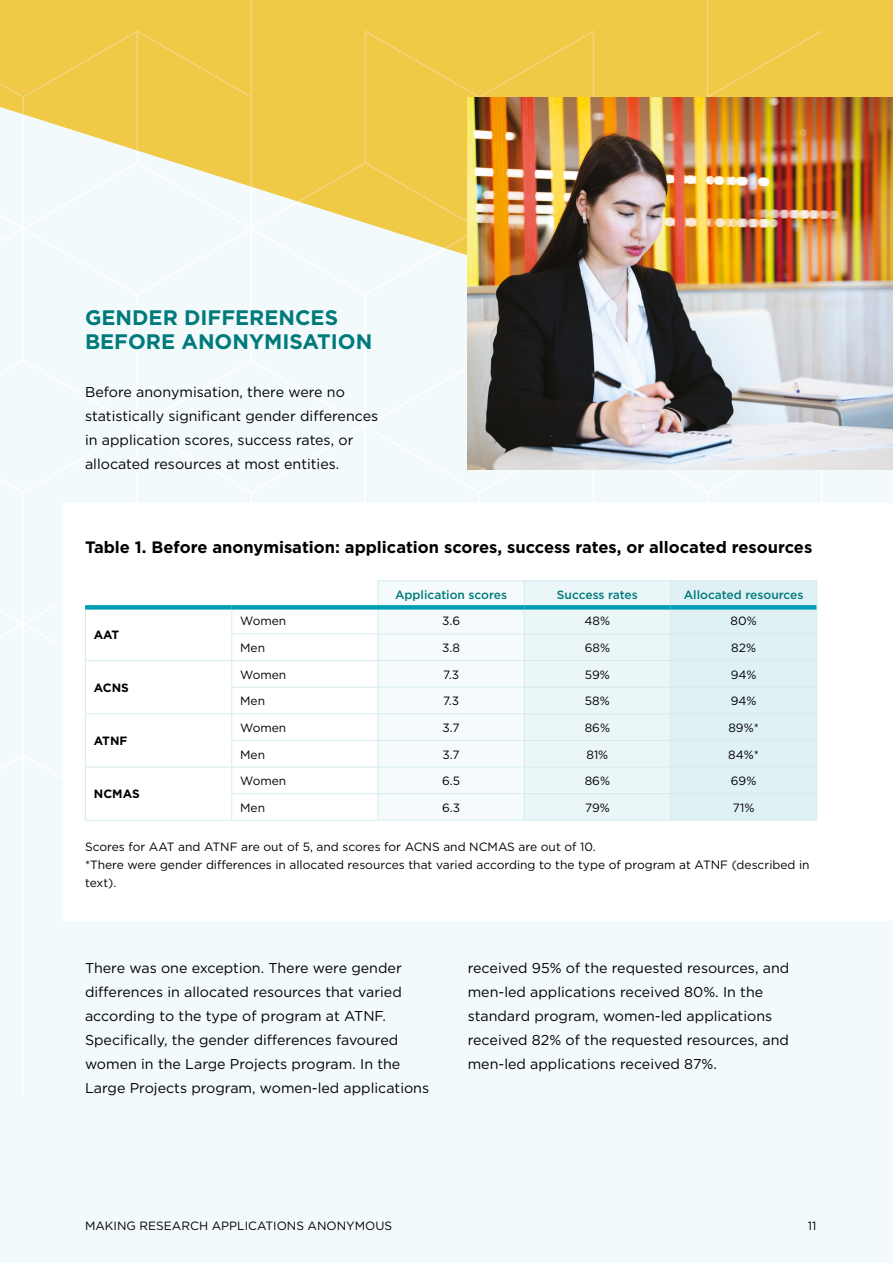
<style>
.page{position:relative;width:893px;height:1263px;background:#f3fafb}
.page>*{position:absolute;margin:0;border:0;box-sizing:border-box;transform-origin:0 0}
.t1{font:700 21px/24px "Gotham";color:#007a7b}
.t2{font:700 16.5px "Gotham";color:#000}
.t3{font:14.25px/24px "Gotham";color:#000}
.Imprint{font:12px/18px "Gotham";color:#000}
.Table{font:12px "Gotham";color:#000}
.Table_heading{font:500 12px "Gotham";color:#007a7b}
.Table-2{font:700 12px "Gotham";color:#000}
</style>
<div class="page">
<div style="left:64px;top:503px;width:829px;height:418px;background:#fff"></div>
<svg style="left:86px;top:610px;width:292px;height:210px"></svg>
<hr style="left:231px;top:634px;width:147px;height:1px;background:#d5eceb">
<hr style="left:85px;top:660px;width:147px;height:1px;background:#d5eceb">
<hr style="left:232px;top:660px;width:146px;height:1px;background:#d5eceb">
<hr style="left:231px;top:687px;width:147px;height:1px;background:#d5eceb">
<hr style="left:85px;top:713px;width:147px;height:1px;background:#d5eceb">
<hr style="left:232px;top:713px;width:146px;height:1px;background:#d5eceb">
<hr style="left:231px;top:740px;width:147px;height:1px;background:#d5eceb">
<hr style="left:85px;top:767px;width:147px;height:1px;background:#d5eceb">
<hr style="left:232px;top:767px;width:146px;height:1px;background:#d5eceb">
<hr style="left:231px;top:793px;width:147px;height:1px;background:#d5eceb">
<hr style="left:378px;top:580px;width:146px;height:1px;background:#d5eceb">
<hr style="left:524px;top:580px;width:146px;height:1px;background:#d5eceb">
<hr style="left:670px;top:580px;width:147px;height:1px;background:#d5eceb">
<svg style="left:85px;top:610px;width:1px;height:210px"></svg>
<hr style="left:85px;top:820px;width:147px;height:1px;background:#d5eceb">
<hr style="left:378px;top:820px;width:146px;height:1px;background:#d5eceb">
<hr style="left:524px;top:820px;width:146px;height:1px;background:#d5eceb">
<hr style="left:670px;top:820px;width:147px;height:1px;background:#d5eceb">
<svg style="left:231px;top:610px;width:1px;height:210px"></svg>
<svg style="left:378px;top:581px;width:439px;height:239px"></svg>
<hr style="left:232px;top:820px;width:146px;height:1px;background:#d5eceb">
<div style="left:85px;top:605px;width:147px;height:5px;background:#009eb4"></div>
<div style="left:232px;top:605px;width:146px;height:5px;background:#009eb4"></div>
<div style="left:378px;top:605px;width:146px;height:5px;background:#009eb4"></div>
<div style="left:524px;top:605px;width:146px;height:5px;background:#009eb4"></div>
<div style="left:670px;top:605px;width:146px;height:5px;background:#009eb4"></div>
<svg style="left:0;top:0;width:893px;height:390px;fill:#f0c946"></svg>
<img style="left:468px;top:97px;width:425px;height:372px">
<h2 class="t1" style="left:85px;top:305px;width:289px">GENDER DIFFERENCES<br>BEFORE ANONYMISATION</h2>
<p class="t3" style="left:85px;top:380px;width:295px">Before anonymisation, there were no statistically significant gender differences in application scores, success rates, or allocated resources at most entities.</p>
<h3 class="t2" style="left:85px;top:536px;width:729px">Table 1. Before anonymisation: application scores, success rates, or allocated resources</h3>
<p class="Table_heading" style="left:395px;top:587px;width:114px">Application scores</p>
<p class="Table_heading" style="left:557px;top:587px;width:82px">Success rates</p>
<p class="Table_heading" style="left:684px;top:587px;width:121px">Allocated resources</p>
<p class="Table-2" style="left:94px;top:626px;width:27px">AAT</p>
<p class="Table" style="left:240px;top:613px;width:48px">Women</p>
<p class="Table" style="left:442px;top:613px;width:20px">3.6</p>
<p class="Table" style="left:585px;top:613px;width:27px">48%</p>
<p class="Table" style="left:731px;top:613px;width:28px">80%</p>
<p class="Table" style="left:240px;top:640px;width:26px">Men</p>
<p class="Table" style="left:442px;top:640px;width:19px">3.8</p>
<p class="Table" style="left:585px;top:640px;width:27px">68%</p>
<p class="Table" style="left:731px;top:640px;width:26px">82%</p>
<p class="Table-2" style="left:94px;top:680px;width:36px">ACNS</p>
<p class="Table-2" style="left:94px;top:733px;width:35px">ATNF</p>
<p class="Table" style="left:240px;top:667px;width:48px">Women</p>
<p class="Table" style="left:443px;top:667px;width:18px">7.3</p>
<p class="Table" style="left:585px;top:667px;width:27px">59%</p>
<p class="Table" style="left:731px;top:667px;width:27px">94%</p>
<p class="Table" style="left:240px;top:693px;width:26px">Men</p>
<p class="Table" style="left:443px;top:693px;width:18px">7.3</p>
<p class="Table" style="left:585px;top:693px;width:26px">58%</p>
<p class="Table" style="left:731px;top:693px;width:27px">94%</p>
<p class="Table" style="left:240px;top:720px;width:48px">Women</p>
<p class="Table" style="left:442px;top:720px;width:19px">3.7</p>
<p class="Table" style="left:585px;top:720px;width:27px">86%</p>
<p class="Table" style="left:728px;top:720px;width:32px">89%*</p>
<p class="Table" style="left:240px;top:746px;width:26px">Men</p>
<p class="Table" style="left:442px;top:746px;width:19px">3.7</p>
<p class="Table" style="left:586px;top:746px;width:23px">81%</p>
<p class="Table" style="left:728px;top:746px;width:32px">84%*</p>
<p class="Table" style="left:240px;top:773px;width:48px">Women</p>
<p class="Table" style="left:442px;top:773px;width:20px">6.5</p>
<p class="Table" style="left:585px;top:773px;width:27px">86%</p>
<p class="Table" style="left:731px;top:773px;width:27px">69%</p>
<p class="Table" style="left:240px;top:800px;width:26px">Men</p>
<p class="Table" style="left:442px;top:800px;width:20px">6.3</p>
<p class="Table" style="left:585px;top:800px;width:26px">79%</p>
<p class="Table" style="left:733px;top:800px;width:23px">71%</p>
<p class="Imprint" style="left:85px;top:837px;width:726px">Scores for AAT and ATNF are out of 5, and scores for ACNS and NCMAS are out of 10.<br>*There were gender differences in allocated resources that varied according to the type of program at ATNF (described in text).</p>
<p class="Table-2" style="left:94px;top:786px;width:47px">NCMAS</p>
<p class="t3" style="left:85px;top:956px;width:346px">There was one exception. There were gender differences in allocated resources that varied according to the type of program at ATNF.<br>Specifically, the gender differences favoured women in the Large Projects program. In the Large Projects program, women-led applications</p>
<p class="t3" style="left:468px;top:956px;width:323px">received 95% of the requested resources, and men-led applications received 80%. In the standard program, women-led applications received 82% of the requested resources, and men-led applications received 87%.</p>
<p class="Imprint" style="left:85px;top:1216px;width:309px">MAKING RESEARCH APPLICATIONS ANONYMOUS</p>
<p class="Imprint" style="left:808px;top:1216px;width:10px">11</p>
</div>
